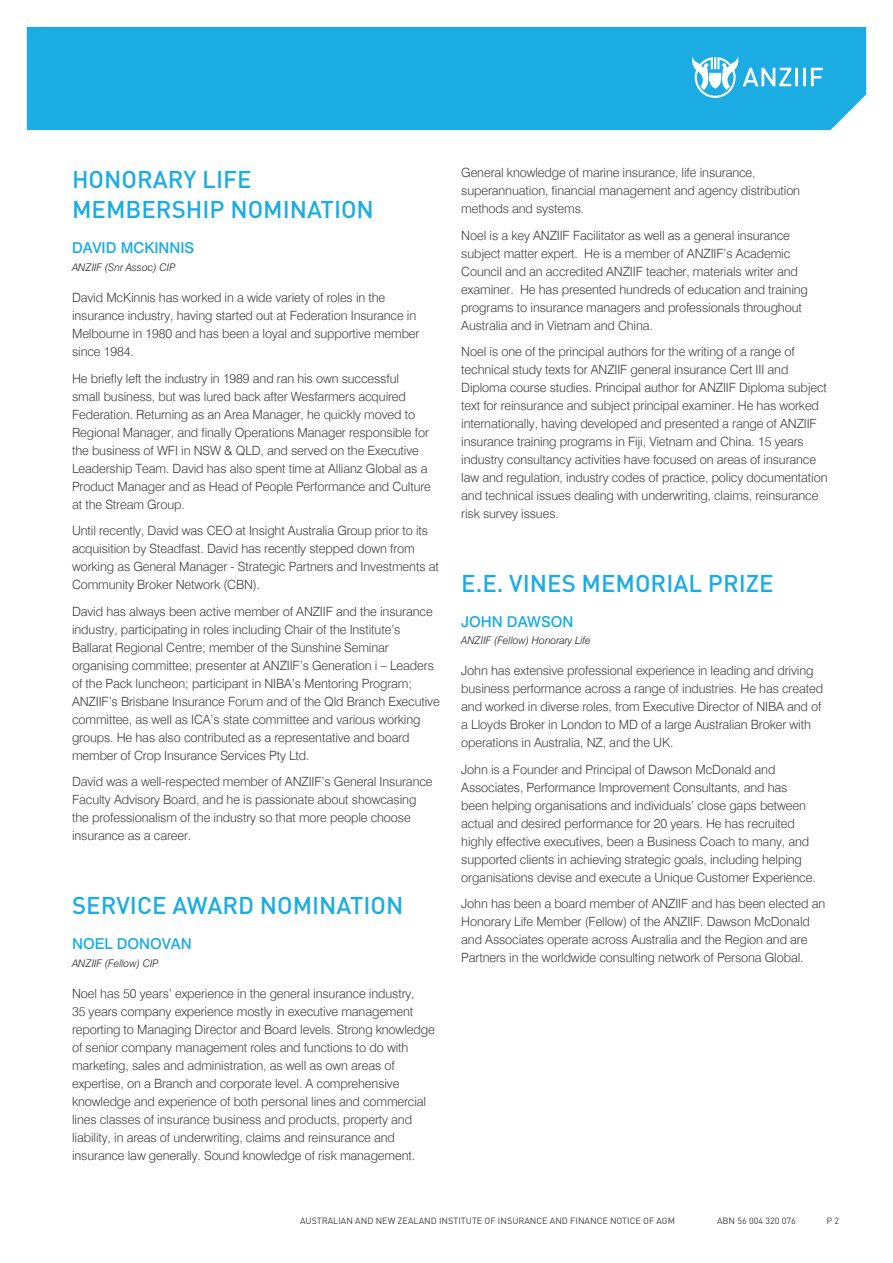
<style>
.page{position:relative;width:893px;height:1263px;background:#fff}
.page>*{position:absolute;margin:0;border:0;box-sizing:border-box;transform-origin:0 0}
.Main_Heading{font:500 24px/30px "DIN";color:#1bace3}
.copy_subhead{font:500 15px "Swiss 721 BT";color:#1bace3}
.Copy{font:300 12.75px/18px "Swiss 721 BT";letter-spacing:-.01em;color:#3e3e3f}
._1_intro_to_current{font:italic 300 10.5px "Swiss 721 BT";color:#231f20}
.copy_subhead-2{font:italic 300 10.5px "Swiss 721 BT";color:#231f20}
.t1{font:9px "DIN";color:#3e3e3f}
</style>
<div class="page">
<div style="left:27px;top:27px;width:839px;height:103px;background:#1bace3"></div>
<svg style="left:692px;top:56px;width:131px;height:42px"></svg>
<p class="Main_Heading" style="left:72px;top:163px;width:303px">HONORARY LIFE<br>MEMBERSHIP NOMINATION</p>
<p class="copy_subhead" style="left:72px;top:238px;width:124px">DAVID MCKINNIS</p>
<p class="_1_intro_to_current" style="left:72px;top:260px;width:105px">ANZIIF (Snr Assoc) CIP</p>
<p class="Copy" style="left:72px;top:288px;width:349px">David McKinnis has worked in a wide variety of roles in the insurance industry, having started out at Federation Insurance in Melbourne in 1980 and has been a loyal and supportive member since 1984.</p>
<p class="Copy" style="left:72px;top:369px;width:360px">He briefly left the industry in 1989 and ran his own successful<br>small business, but was lured back after Wesfarmers acquired Federation. Returning as an Area Manager, he quickly moved to Regional Manager, and finally Operations Manager responsible for the business of WFI in NSW &amp; QLD, and served on the Executive Leadership Team. David has also spent time at Allianz Global as a Product Manager and as Head of People Performance and Culture at the Stream Group.</p>
<p class="Copy" style="left:72px;top:521px;width:368px">Until recently, David was CEO at Insight Australia Group prior to its acquisition by Steadfast. David has recently stepped down from working as General Manager - Strategic Partners and Investments at Community Broker Network (CBN).</p>
<p class="Copy" style="left:72px;top:602px;width:369px">David has always been active member of ANZIIF and the insurance industry, participating in roles including Chair of the Institute’s Ballarat Regional Centre; member of the Sunshine Seminar organising committee; presenter at ANZIIF’s Generation i – Leaders of the Pack luncheon; participant in NIBA’s Mentoring Program; ANZIIF’s Brisbane Insurance Forum and of the Qld Branch Executive committee, as well as ICA’s state committee and various working groups. He has also contributed as a representative and board member of Crop Insurance Services Pty Ltd.</p>
<p class="Copy" style="left:72px;top:772px;width:362px">David was a well-respected member of ANZIIF’s General Insurance Faculty Advisory Board, and he is passionate about showcasing the professionalism of the industry so that more people choose insurance as a career.</p>
<p class="Main_Heading" style="left:72px;top:889px;width:333px">SERVICE AWARD NOMINATION</p>
<p class="copy_subhead" style="left:72px;top:934px;width:121px">NOEL DONOVAN</p>
<p class="copy_subhead-2" style="left:72px;top:956px;width:88px">ANZIIF (Fellow) CIP</p>
<p class="Copy" style="left:72px;top:984px;width:364px">Noel has 50 years’ experience in the general insurance industry,<br>35 years company experience mostly in executive management reporting to Managing Director and Board levels. Strong knowledge of senior company management roles and functions to do with marketing, sales and administration, as well as own areas of expertise, on a Branch and corporate level. A comprehensive knowledge and experience of both personal lines and commercial lines classes of insurance business and products, property and liability, in areas of underwriting, claims and reinsurance and insurance law generally. Sound knowledge of risk management.</p>
<p class="Copy" style="left:461px;top:163px;width:340px">General knowledge of marine insurance, life insurance, superannuation, financial management and agency distribution methods and systems.</p>
<p class="Copy" style="left:461px;top:226px;width:348px">Noel is a key ANZIIF Facilitator as well as a general insurance subject matter expert. He is a member of ANZIIF’s Academic Council and an accredited ANZIIF teacher, materials writer and examiner. He has presented hundreds of education and training programs to insurance managers and professionals throughout Australia and in Vietnam and China.</p>
<p class="Copy" style="left:461px;top:342px;width:368px">Noel is one of the principal authors for the writing of a range of technical study texts for ANZIIF general insurance Cert III and Diploma course studies. Principal author for ANZIIF Diploma subject text for reinsurance and subject principal examiner. He has worked internationally, having developed and presented a range of ANZIIF insurance training programs in Fiji, Vietnam and China. 15 years industry consultancy activities have focused on areas of insurance law and regulation, industry codes of practice, policy documentation and technical issues dealing with underwriting, claims, reinsurance risk survey issues.</p>
<p class="Main_Heading" style="left:461px;top:567px;width:314px">E.E. VINES MEMORIAL PRIZE</p>
<p class="copy_subhead" style="left:461px;top:612px;width:114px">JOHN DAWSON</p>
<p class="_1_intro_to_current" style="left:461px;top:634px;width:131px">ANZIIF (Fellow) Honorary Life</p>
<p class="Copy" style="left:461px;top:662px;width:363px">John has extensive professional experience in leading and driving business performance across a range of industries. He has created and worked in diverse roles, from Executive Director of NIBA and of a Lloyds Broker in London to MD of a large Australian Broker with operations in Australia, NZ, and the UK.</p>
<p class="Copy" style="left:461px;top:760px;width:356px">John is a Founder and Principal of Dawson McDonald and Associates, Performance Improvement Consultants, and has been helping organisations and individuals’ close gaps between actual and desired performance for 20 years. He has recruited highly effective executives, been a Business Coach to many, and supported clients in achieving strategic goals, including helping organisations devise and execute a Unique Customer Experience.</p>
<p class="Copy" style="left:461px;top:895px;width:365px">John has been a board member of ANZIIF and has been elected an Honorary Life Member (Fellow) of the ANZIIF. Dawson McDonald and Associates operate across Australia and the Region and are Partners in the worldwide consulting network of Persona Global.</p>
<p class="t1" style="left:300px;top:1215px;width:377px">AUSTRALIAN AND NEW ZEALAND INSTITUTE OF INSURANCE AND FINANCE NOTICE OF AGM</p>
<p class="t1" style="left:717px;top:1215px;width:80px">ABN 56 004 320 076</p>
<p class="t1" style="left:826px;top:1215px;width:14px">P2</p>
</div>
